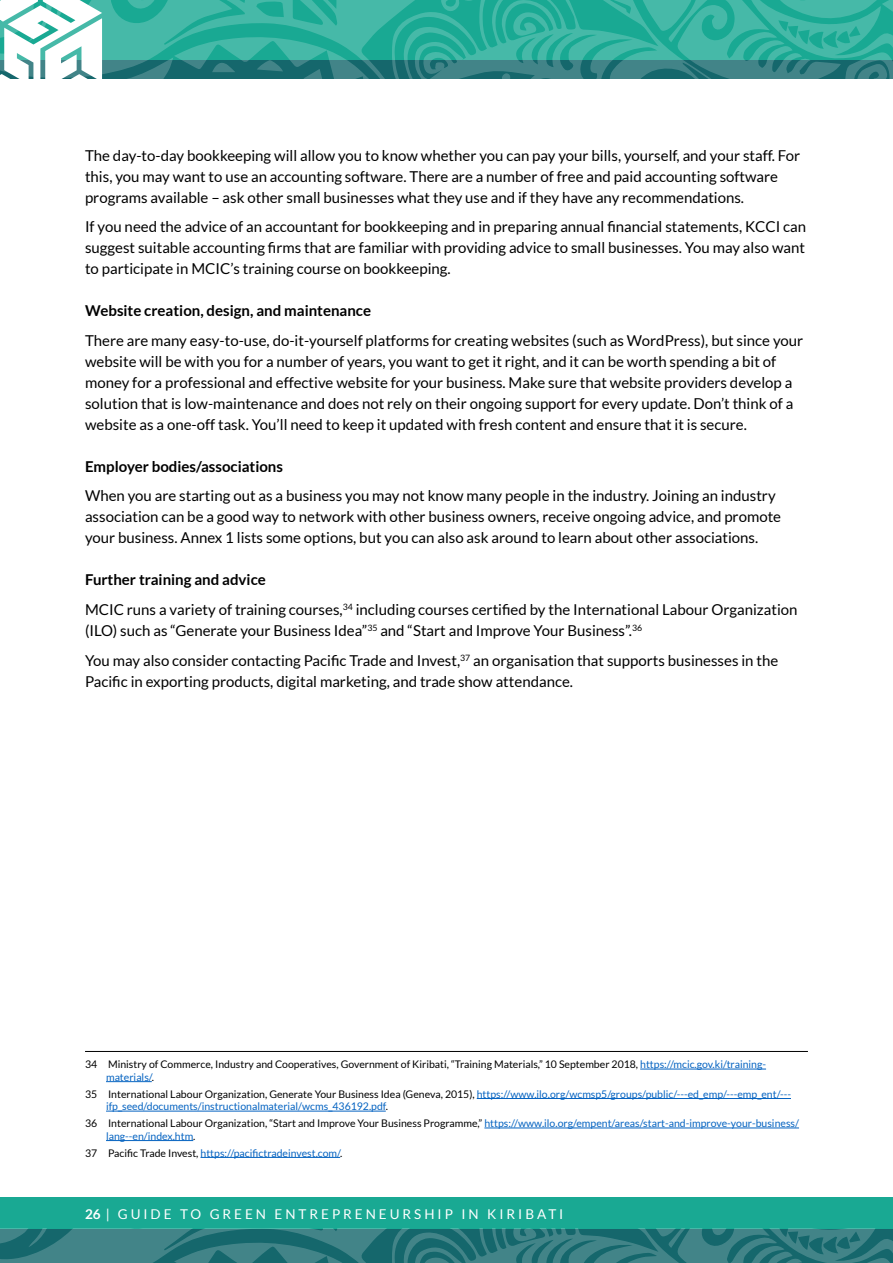
<style>
.page{position:relative;width:893px;height:1263px;background:#fff}
.page>*{position:absolute;margin:0;border:0;box-sizing:border-box;transform-origin:0 0}
.t1{font:15px/21px "Lato";color:#000}
.t2{font:700 15px "Lato";color:#000}
.t3{font:13.5px "Lato";letter-spacing:.22em;color:#fff}
.t4{font:10.5px/12.6px "Lato";color:#0563c1}
.t5{font:10.5px/12.6px "Lato";color:#000}
.s1{font-weight:700}
.s2{color:#0563c1}
.s3{color:#000}
</style>
<div class="page">
<div style="left:0;top:1197px;width:893px;height:55px;background:#19a993"></div>
<svg style="left:397px;top:60px;width:343px;height:19px;background:#337a7e"></svg>
<svg style="left:501px;top:73px;width:9px;height:6px"></svg>
<svg style="left:0;top:1229px;width:893px;height:34px;background:#2e777b"></svg>
<svg style="left:397px;top:0;width:343px;height:60px;background:#2fb09d"></svg>
<svg style="left:740px;top:0;width:153px;height:79px;background:#33a597"></svg>
<svg style="left:0;top:0;width:397px;height:79px"></svg>
<hr style="left:85px;top:1051px;width:723px;height:1px;background:#000">
<hr style="left:640px;top:1069px;width:126px;height:1px;background:#0563c1">
<hr style="left:106px;top:1081px;width:46px;height:1px;background:#0563c1">
<hr style="left:477px;top:1098px;width:314px;height:1px;background:#0563c1">
<hr style="left:106px;top:1111px;width:280px;height:1px;background:#0563c1">
<hr style="left:484px;top:1128px;width:315px;height:1px;background:#0563c1">
<hr style="left:106px;top:1140px;width:87px;height:1px;background:#0563c1">
<hr style="left:201px;top:1157px;width:139px;height:1px;background:#0563c1">
<p class="t1" style="left:85px;top:145px;width:717px">The day-to-day bookkeeping will allow you to know whether you can pay your bills, yourself, and your staff. For this, you may want to use an accounting software. There are a number of free and paid accounting software programs available – ask other small businesses what they use and if they have any recommendations.</p>
<p class="t1" style="left:85px;top:216px;width:723px;text-align:justify">If you need the advice of an accountant for bookkeeping and in preparing annual financial statements, KCCI can suggest suitable accounting firms that are familiar with providing advice to small businesses. You may also want to participate in MCIC’s training course on bookkeeping.</p>
<p class="t2" style="left:85px;top:302px;width:288px">Website creation, design, and maintenance</p>
<p class="t1" style="left:85px;top:330px;width:720px">There are many easy-to-use, do-it-yourself platforms for creating websites (such as WordPress), but since your website will be with you for a number of years, you want to get it right, and it can be worth spending a bit of money for a professional and effective website for your business. Make sure that website providers develop a solution that is low-maintenance and does not rely on their ongoing support for every update. Don’t think of a website as a one-off task. You’ll need to keep it updated with fresh content and ensure that it is secure.</p>
<p class="t2" style="left:85px;top:458px;width:199px">Employer bodies/associations</p>
<p class="t1" style="left:85px;top:485px;width:698px">When you are starting out as a business you may not know many people in the industry. Joining an industry association can be a good way to network with other business owners, receive ongoing advice, and promote your business. Annex 1 lists some options, but you can also ask around to learn about other associations.</p>
<p class="t1" style="left:85px;top:565px;width:714px;line-height:29.5px"><span class="s1">Further training and advice<br></span>MCIC runs a variety of training courses,<sup>34</sup> including courses certified by the International Labour Organization</p>
<p class="t1" style="left:85px;top:616px;width:695px;line-height:29.5px">(ILO) such as “Generate your Business Idea”<sup>35</sup> and “Start and Improve Your Business”.<sup>36<br></sup>You may also consider contacting Pacific Trade and Invest,<sup>37</sup> an organisation that supports businesses in the</p>
<p class="t1" style="left:85px;top:670px;width:489px">Pacific in exporting products, digital marketing, and trade show attendance.</p>
<p class="t5" style="left:106px;top:1058px;width:661px;text-indent:-21px">34 Ministry of Commerce, Industry and Cooperatives, Government of Kiribati, “Training Materials,” 10 September 2018, <span class="s2">https://mcic.gov.ki/training&shy;materials/</span>.</p>
<p class="t4" style="left:106px;top:1087px;width:686px;text-indent:-21px"><span class="s3">35 International Labour Organization, Generate Your Business Idea (Geneva, 2015),</span> https://www.ilo.org/wcmsp5/groups/public/---ed_emp/---emp_ent/--- ifp_seed/documents/instructionalmaterial/wcms_436192.pdf<span class="s3">.</span></p>
<p class="t4" style="left:106px;top:1117px;width:694px;text-indent:-21px"><span class="s3">36 International Labour Organization, “Start and Improve Your Business Programme,”</span> https://www.ilo.org/empent/areas/start-and-improve-your-business/ lang--en/index.htm<span class="s3">.</span></p>
<p class="t4" style="left:85px;top:1146px;width:259px"><span class="s3">37 Pacific Trade Invest,</span> https://pacifictradeinvest.com/<span class="s3">.</span></p>
<p class="t3" style="left:85px;top:1206px;width:480px"><span class="s1">26</span> | GUIDE TO GREEN ENTREPRENEURSHIP IN KIRIBATI</p>
</div>
